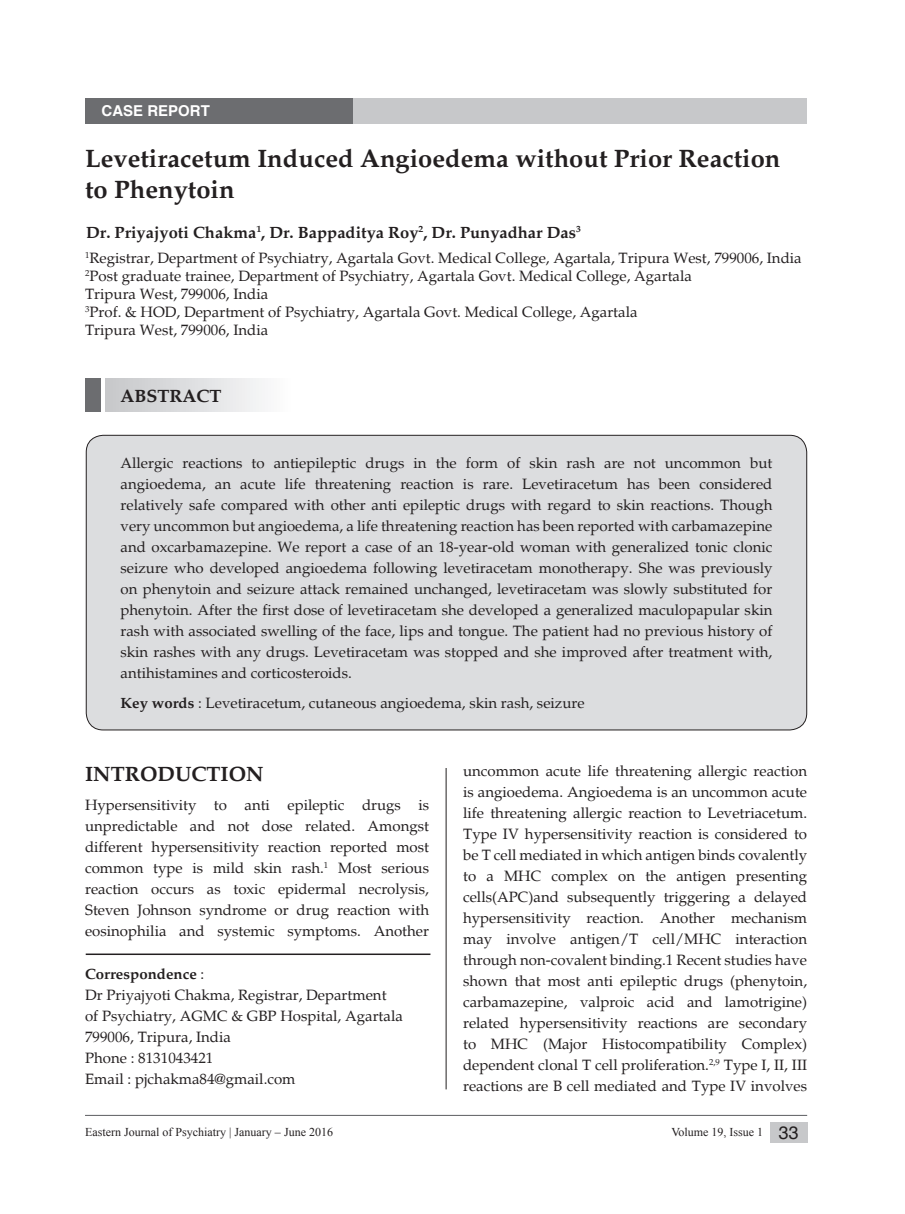
<style>
.page{position:relative;width:905px;height:1214px;background:#fff}
.page>*{position:absolute;margin:0;border:0;box-sizing:border-box;transform-origin:0 0}
.Heading{font:700 25.5px/30.6px "Palatino";color:#231f20}
.Subhead{font:700 21px "Palatino";color:#231f20}
.Body_Heading{font:700 18px "Palatino";color:#231f20}
.t1{font:18px "Helvetica";color:#231f20}
.Name{font:700 16.5px "Palatino";color:#231f20}
.Bodytext{font:15px/21px "Palatino";color:#231f20;text-align:justify}
.Abstract_Body{font:15px/21px "Palatino";color:#231f20;text-align:justify}
.Degination{font:15px/18px "Palatino";color:#231f20}
.Hang_02{font:700 15px "Helvetica";color:#fff}
.Page_No{font:12px "Times New Roman";color:#231f20}
.s1{font-weight:700}
</style>
<div class="page">
<hr style="left:445px;top:149px;width:1px;height:940px;background:#231f20">
<div style="left:769px;top:1121px;width:37px;height:21px;background:#c7c8ca"></div>
<div style="left:429px;top:149px;width:34px;height:619px;background:#fff"></div>
<div style="left:351px;top:98px;width:455px;height:25px;background:#c7c8ca"></div>
<div style="left:85px;top:98px;width:267px;height:25px;background:#6c6d70"></div>
<hr style="left:85px;top:1115px;width:721px;height:1px;background:#6c6d70">
<div style="left:86px;top:435px;width:720px;height:295px;background:#dcdddf;border-radius:17px"></div>
<div style="left:105px;top:378px;width:186px;height:34px;background:linear-gradient(to right,#c5c7c9,#fdfdfd)"></div>
<div style="left:86px;top:378px;width:15px;height:34px;background:#6c6d70"></div>
<hr style="left:86px;top:953px;width:344px;height:2px;background:#231f20">
<p class="Hang_02" style="left:101px;top:102px;width:110px">CASE REPORT</p>
<p class="Heading" style="left:85px;top:144px;width:696px">Levetiracetum Induced Angioedema without Prior Reaction to Phenytoin</p>
<p class="Name" style="left:86px;top:222px;width:496px">Dr. Priyajyoti Chakma<sup>1</sup>, Dr. Bappaditya Roy<sup>2</sup>, Dr. Punyadhar Das<sup>3</sup></p>
<p class="Degination" style="left:85px;top:249px;width:717px"><sup>1</sup>Registrar, Department of Psychiatry, Agartala Govt. Medical College, Agartala, Tripura West, 799006, India</p>
<p class="Degination" style="left:85px;top:267px;width:608px"><sup>2</sup>Post graduate trainee, Department of Psychiatry, Agartala Govt. Medical College, Agartala<br>Tripura West, 799006, India</p>
<p class="Degination" style="left:85px;top:303px;width:553px"><sup>3</sup>Prof. &amp; HOD, Department of Psychiatry, Agartala Govt. Medical College, Agartala<br>Tripura West, 799006, India</p>
<p class="Body_Heading" style="left:120px;top:385px;width:89px">ABSTRACT</p>
<p class="Abstract_Body" style="left:120px;top:453px;width:653px">Allergic reactions to antiepileptic drugs in the form of skin rash are not uncommon but angioedema, an acute life threatening reaction is rare. Levetiracetum has been considered relatively safe compared with other anti epileptic drugs with regard to skin reactions. Though very uncommon but angioedema, a life threatening reaction has been reported with carbamazepine and oxcarbamazepine. We report a case of an 18-year-old woman with generalized tonic clonic seizure who developed angioedema following levetiracetam monotherapy. She was previously on phenytoin and seizure attack remained unchanged, levetiracetam was slowly substituted for phenytoin. After the first dose of levetiracetam she developed a generalized maculopapular skin rash with associated swelling of the face, lips and tongue. The patient had no previous history of skin rashes with any drugs. Levetiracetam was stopped and she improved after treatment with, antihistamines and corticosteroids.</p>
<p class="Abstract_Body" style="left:120px;top:692px;width:465px"><span class="s1">Key words</span> : Levetiracetum, cutaneous angioedema, skin rash, seizure</p>
<p class="Subhead" style="left:85px;top:761px;width:180px">Introduction</p>
<p class="Bodytext" style="left:85px;top:795px;width:345px">Hypersensitivity to anti epileptic drugs is unpredictable and not dose related. Amongst different hypersensitivity reaction reported most common type is mild skin rash.<sup>1</sup> Most serious reaction occurs as toxic epidermal necrolysis, Steven Johnson syndrome or drug reaction with eosinophilia and systemic symptoms. Another</p>
<p class="Bodytext" style="left:85px;top:964px;width:319px;text-align:left"><span class="s1">Correspondence</span> :<br>Dr Priyajyoti Chakma, Registrar, Department of Psychiatry, AGMC &amp; GBP Hospital, Agartala 799006, Tripura, India</p>
<p class="Bodytext" style="left:85px;top:1048px;width:212px">Phone : 8131043421<br>Email : pjchakma84@gmail.com</p>
<p class="Bodytext" style="left:463px;top:761px;width:345px">uncommon acute life threatening allergic reaction is angioedema. Angioedema is an uncommon acute life threatening allergic reaction to Levetriacetum.<br>Type IV hypersensitivity reaction is considered to be T cell mediated in which antigen binds covalently to a MHC complex on the antigen presenting cells(APC)and subsequently triggering a delayed hypersensitivity reaction. Another mechanism may involve antigen/T cell/MHC interaction through non-covalent binding.1 Recent studies have shown that most anti epileptic drugs (phenytoin, carbamazepine, valproic acid and lamotrigine) related hypersensitivity reactions are secondary to MHC (Major Histocompatibility Complex) dependent clonal T cell proliferation.<sup>2,9</sup> Type I, II, III reactions are B cell mediated and Type IV involves</p>
<p class="Page_No" style="left:85px;top:1124px;width:249px">Eastern Journal of Psychiatry | January – June 2016</p>
<p class="Page_No" style="left:671px;top:1124px;width:93px">Volume 19, Issue 1</p>
<p class="t1" style="left:778px;top:1122px;width:22px">33</p>
</div>
